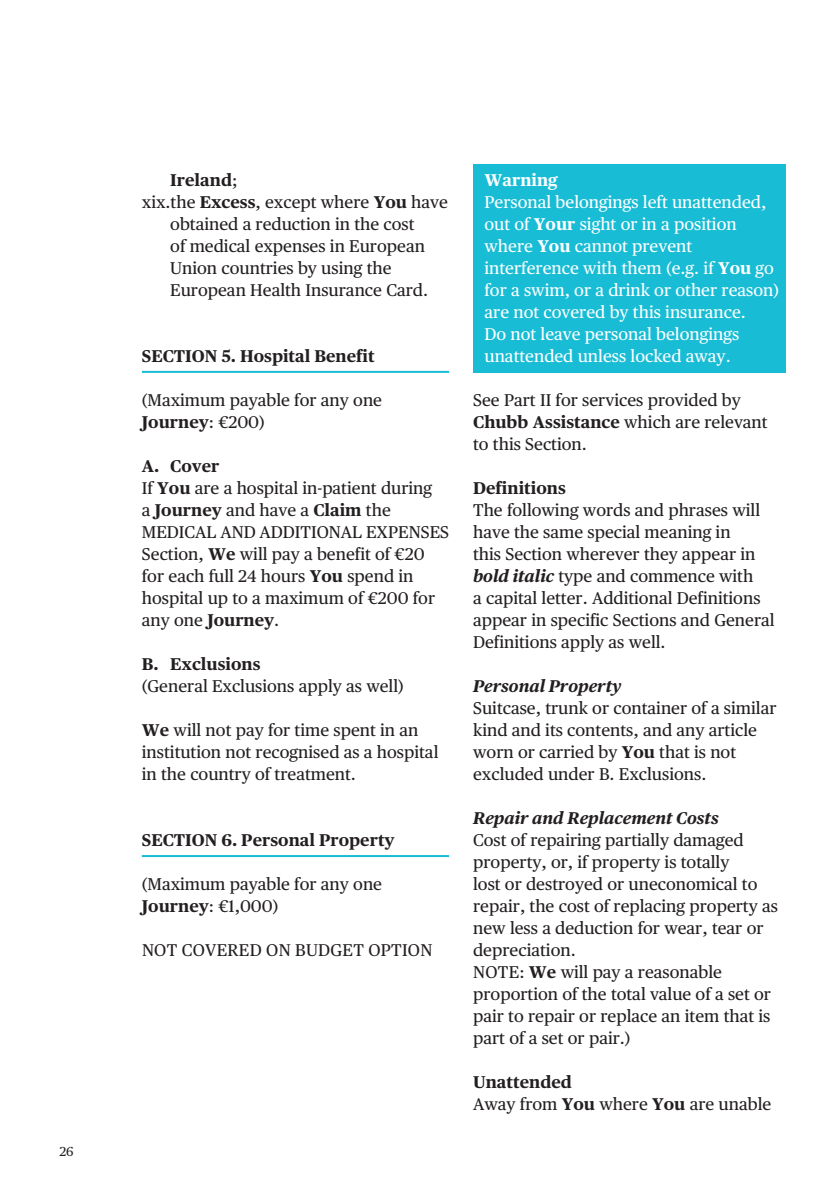
<style>
.page{position:relative;width:840px;height:1191px;background:#fff}
.page>*{position:absolute;margin:0;border:0;box-sizing:border-box;transform-origin:0 0}
.t1{font:17px/22px "Chubb Publico Text";color:#231f20}
.t2{font:17px/22px "Chubb Publico Text";color:#fff}
.TURQUOISE_HEADER{font:700 17px "Chubb Publico Text";color:#231f20}
.t3{font:italic 700 17px "Chubb Publico Text";color:#231f20}
.t4{font:700 17px "Chubb Publico Text";color:#fff}
.t5{font:13px "Chubb Publico Text";color:#231f20}
.s1{font-weight:400}
.s2{font-weight:700}
.s3{font-weight:700;font-style:italic}
</style>
<div class="page">
<div style="left:473px;top:164px;width:312px;height:208px;background:#18bdd5"></div>
<hr style="left:142px;top:371px;width:307px;height:2px;background:#18bdd5">
<hr style="left:142px;top:855px;width:307px;height:2px;background:#18bdd5">
<p class="t5" style="left:60px;top:1141px;width:16px">26</p>
<p class="TURQUOISE_HEADER" style="left:170px;top:167px;width:68px">Ireland<span class="s1">;</span></p>
<p class="t1" style="left:170px;top:190px;width:279px;text-indent:-28px">xix.the <span class="s2">Excess</span>, except where <span class="s2">You</span> have obtained a reduction in the cost<br>of medical expenses in European<br>Union countries by using the<br>European Health Insurance Card.</p>
<p class="TURQUOISE_HEADER" style="left:142px;top:343px;width:234px">SECTION 5. Hospital Benefit</p>
<p class="t1" style="left:142px;top:388px;width:241px">(Maximum payable for any one<br><span class="s2">Journey</span>: €200)</p>
<p class="TURQUOISE_HEADER" style="left:142px;top:453px;width:79px">A. Cover</p>
<p class="t1" style="left:142px;top:476px;width:308px">If <span class="s2">You</span> are a hospital in-patient during<br>a <span class="s2">Journey</span> and have a <span class="s2">Claim</span> the<br>MEDICAL AND ADDITIONAL EXPENSES<br>Section, <span class="s2">We</span> will pay a benefit of €20 for each full 24 hours <span class="s2">You</span> spend in hospital up to a maximum of €200 for any one <span class="s2">Journey</span>.</p>
<p class="TURQUOISE_HEADER" style="left:142px;top:651px;width:120px">B. Exclusions</p>
<p class="t1" style="left:142px;top:674px;width:263px">(General Exclusions apply as well)</p>
<p class="t1" style="left:142px;top:718px;width:298px"><span class="s2">We</span> will not pay for time spent in an institution not recognised as a hospital in the country of treatment.</p>
<p class="TURQUOISE_HEADER" style="left:142px;top:827px;width:254px">SECTION 6. Personal Property</p>
<p class="t1" style="left:142px;top:872px;width:241px">(Maximum payable for any one<br><span class="s2">Journey</span>: €1,000)</p>
<p class="t1" style="left:142px;top:938px;width:292px">NOT COVERED ON BUDGET OPTION</p>
<p class="t4" style="left:484px;top:167px;width:75px">Warning</p>
<p class="t2" style="left:484px;top:190px;width:296px">Personal belongings left unattended, out of <span class="s2">Your</span> sight or in a position where <span class="s2">You</span> cannot prevent interference with them (e.g. if <span class="s2">You</span> go for a swim, or a drink or other reason) are not covered by this insurance.<br>Do not leave personal belongings unattended unless locked away.</p>
<p class="t1" style="left:473px;top:388px;width:296px">See Part II for services provided by<br><span class="s2">Chubb Assistance</span> which are relevant to this Section.</p>
<p class="TURQUOISE_HEADER" style="left:473px;top:475px;width:94px">Definitions</p>
<p class="t1" style="left:473px;top:498px;width:303px">The following words and phrases will have the same special meaning in<br>this Section wherever they appear in <span class="s3">bold italic</span> type and commence with<br>a capital letter. Additional Definitions appear in specific Sections and General Definitions apply as well.</p>
<p class="t3" style="left:473px;top:673px;width:149px">Personal Property</p>
<p class="t1" style="left:473px;top:696px;width:305px">Suitcase, trunk or container of a similar kind and its contents, and any article worn or carried by <span class="s2">You</span> that is not excluded under B. Exclusions.</p>
<p class="t3" style="left:473px;top:805px;width:247px">Repair and Replacement Costs</p>
<p class="t1" style="left:473px;top:828px;width:306px">Cost of repairing partially damaged property, or, if property is totally<br>lost or destroyed or uneconomical to repair, the cost of replacing property as new less a deduction for wear, tear or depreciation.</p>
<p class="t1" style="left:473px;top:960px;width:299px">NOTE: <span class="s2">We</span> will pay a reasonable proportion of the total value of a set or pair to repair or replace an item that is part of a set or pair.)</p>
<p class="TURQUOISE_HEADER" style="left:473px;top:1069px;width:100px">Unattended</p>
<p class="t1" style="left:473px;top:1092px;width:299px">Away from <span class="s2">You</span> where <span class="s2">You</span> are unable</p>
</div>
